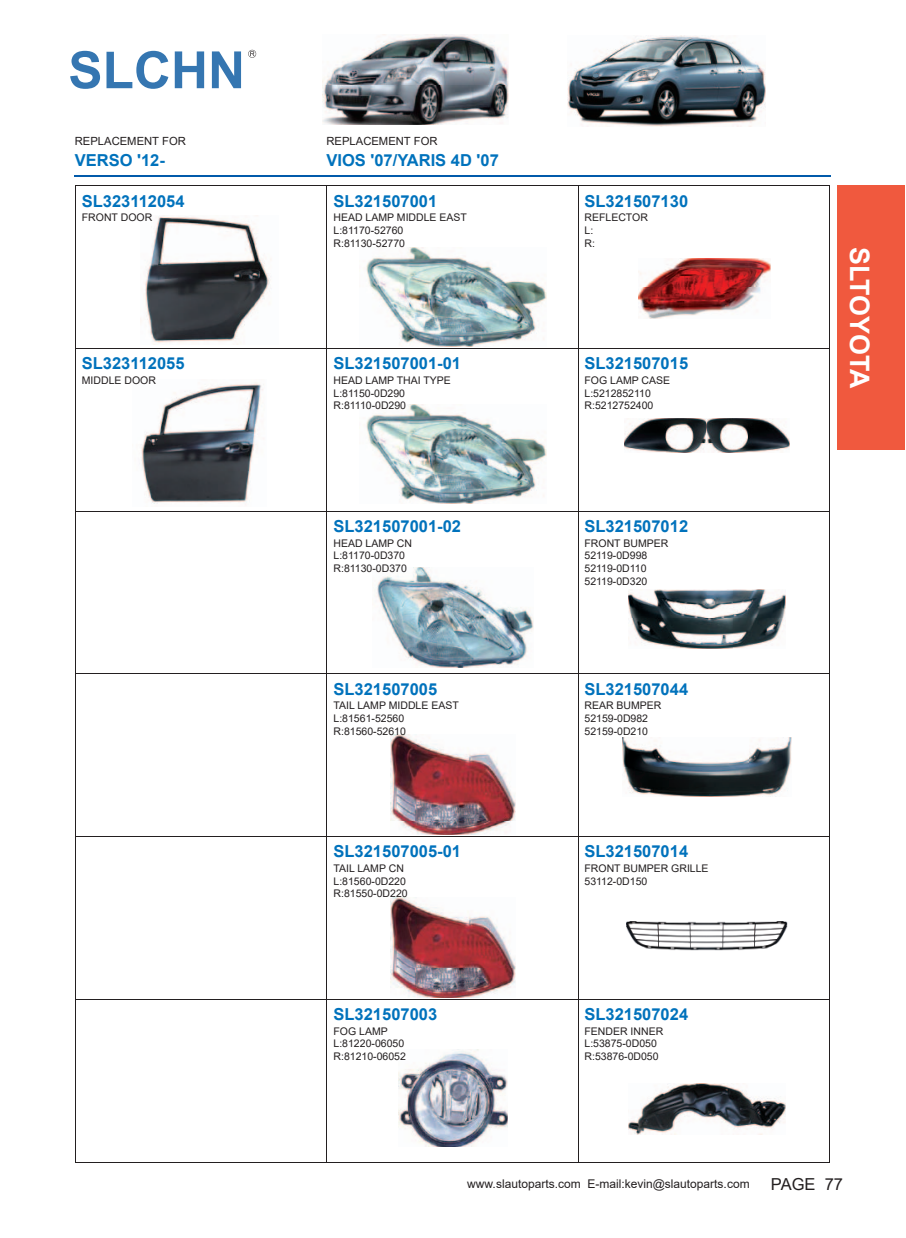
<style>
.page{position:relative;width:906px;height:1238px;background:#fff}
.page>*{position:absolute;margin:0;border:0;box-sizing:border-box;transform-origin:0 0}
.t1{font:700 26.85px "Arial";color:#fff}
.t2{font:700 16.5px "Arial";color:#0072bc}
.t3{font:16.5px "Arial";color:#231f20}
.t4{font:12px "Arial";color:#231f20}
.t5{font:11.25px "Arial";color:#231f20}
.t6{font:10.5px/12.6px "Arial";color:#231f20}
</style>
<div class="page">
<hr style="left:75px;top:185px;width:252px;height:1px;background:#231f20">
<hr style="left:327px;top:185px;width:251px;height:1px;background:#231f20">
<hr style="left:578px;top:185px;width:251px;height:1px;background:#231f20">
<hr style="left:76px;top:348px;width:251px;height:1px;background:#231f20">
<hr style="left:327px;top:348px;width:251px;height:1px;background:#231f20">
<hr style="left:578px;top:348px;width:251px;height:1px;background:#231f20">
<hr style="left:76px;top:511px;width:251px;height:1px;background:#231f20">
<hr style="left:327px;top:511px;width:251px;height:1px;background:#231f20">
<hr style="left:578px;top:511px;width:251px;height:1px;background:#231f20">
<hr style="left:76px;top:673px;width:251px;height:1px;background:#231f20">
<hr style="left:327px;top:673px;width:251px;height:1px;background:#231f20">
<hr style="left:578px;top:673px;width:251px;height:1px;background:#231f20">
<hr style="left:76px;top:836px;width:251px;height:1px;background:#231f20">
<hr style="left:327px;top:836px;width:251px;height:1px;background:#231f20">
<hr style="left:578px;top:836px;width:251px;height:1px;background:#231f20">
<hr style="left:76px;top:999px;width:251px;height:1px;background:#231f20">
<hr style="left:327px;top:999px;width:251px;height:1px;background:#231f20">
<hr style="left:578px;top:999px;width:251px;height:1px;background:#231f20">
<hr style="left:75px;top:1162px;width:252px;height:1px;background:#231f20">
<hr style="left:327px;top:1162px;width:251px;height:1px;background:#231f20">
<hr style="left:578px;top:1162px;width:251px;height:1px;background:#231f20">
<hr style="left:75px;top:185px;width:1px;height:163px;background:#231f20">
<hr style="left:327px;top:185px;width:1px;height:163px;background:#231f20">
<hr style="left:578px;top:185px;width:1px;height:163px;background:#231f20">
<hr style="left:829px;top:185px;width:1px;height:163px;background:#231f20">
<hr style="left:75px;top:348px;width:1px;height:163px;background:#231f20">
<hr style="left:327px;top:348px;width:1px;height:163px;background:#231f20">
<hr style="left:578px;top:348px;width:1px;height:163px;background:#231f20">
<hr style="left:829px;top:348px;width:1px;height:163px;background:#231f20">
<hr style="left:75px;top:511px;width:1px;height:163px;background:#231f20">
<hr style="left:327px;top:511px;width:1px;height:162px;background:#231f20">
<hr style="left:578px;top:511px;width:1px;height:162px;background:#231f20">
<hr style="left:829px;top:511px;width:1px;height:163px;background:#231f20">
<hr style="left:75px;top:674px;width:1px;height:162px;background:#231f20">
<hr style="left:327px;top:674px;width:1px;height:162px;background:#231f20">
<hr style="left:578px;top:674px;width:1px;height:162px;background:#231f20">
<hr style="left:829px;top:674px;width:1px;height:162px;background:#231f20">
<hr style="left:75px;top:836px;width:1px;height:163px;background:#231f20">
<hr style="left:327px;top:837px;width:1px;height:162px;background:#231f20">
<hr style="left:578px;top:837px;width:1px;height:162px;background:#231f20">
<hr style="left:829px;top:836px;width:1px;height:163px;background:#231f20">
<hr style="left:75px;top:999px;width:1px;height:163px;background:#231f20">
<hr style="left:327px;top:999px;width:1px;height:163px;background:#231f20">
<hr style="left:578px;top:999px;width:1px;height:163px;background:#231f20">
<hr style="left:829px;top:999px;width:1px;height:163px;background:#231f20">
<hr style="left:75px;top:175px;width:756px;height:1px;background:#015aaa">
<img style="left:322px;top:34px;width:186px;height:90px">
<img style="left:140px;top:215px;width:131px;height:129px">
<img style="left:141px;top:382px;width:122px;height:122px">
<img style="left:366px;top:247px;width:180px;height:99px">
<img style="left:366px;top:404px;width:180px;height:99px">
<img style="left:376px;top:567px;width:157px;height:101px">
<img style="left:391px;top:734px;width:124px;height:100px">
<img style="left:391px;top:897px;width:124px;height:100px">
<img style="left:399px;top:1049px;width:108px;height:97px">
<img style="left:624px;top:418px;width:165px;height:35px">
<img style="left:639px;top:258px;width:132px;height:60px">
<img style="left:628px;top:589px;width:158px;height:59px">
<img style="left:626px;top:921px;width:161px;height:29px">
<img style="left:622px;top:737px;width:169px;height:59px">
<img style="left:628px;top:1083px;width:157px;height:51px">
<img style="left:567px;top:35px;width:198px;height:91px">
<svg style="left:592px;top:74px;width:7px;height:4px"></svg>
<svg style="left:70px;top:51px;width:30px;height:38px"></svg>
<svg style="left:106px;top:51px;width:62px;height:38px"></svg>
<svg style="left:175px;top:51px;width:29px;height:37px"></svg>
<svg style="left:212px;top:51px;width:29px;height:37px"></svg>
<svg style="left:248px;top:50px;width:8px;height:8px"></svg>
<div style="left:838px;top:185px;width:66px;height:264px;background:#f0593e"></div>
<p class="t5" style="left:75px;top:134px;width:113px">REPLACEMENT FOR</p>
<h2 class="t2" style="left:75px;top:151px;width:92px">VERSO '12-</h2>
<h2 class="t2" style="left:82px;top:192px;width:104px">SL323112054</h2>
<p class="t6" style="left:82px;top:211px;width:72px">FRONT DOOR</p>
<h2 class="t2" style="left:82px;top:354px;width:104px">SL323112055</h2>
<p class="t6" style="left:82px;top:374px;width:76px">MIDDLE DOOR</p>
<p class="t5" style="left:326px;top:134px;width:113px">REPLACEMENT FOR</p>
<h2 class="t2" style="left:326px;top:151px;width:174px">VIOS '07/YARIS 4D '07</h2>
<h2 class="t2" style="left:333px;top:192px;width:105px">SL321507001</h2>
<p class="t6" style="left:333px;top:211px;width:135px">HEAD LAMP MIDDLE EAST<br>L:81170-52760<br>R:81130-52770</p>
<h2 class="t2" style="left:333px;top:354px;width:129px">SL321507001-01</h2>
<p class="t6" style="left:333px;top:374px;width:119px">HEAD LAMP THAI TYPE<br>L:81150-0D290<br>R:81110-0D290</p>
<h2 class="t2" style="left:333px;top:517px;width:129px">SL321507001-02</h2>
<p class="t6" style="left:333px;top:536px;width:80px">HEAD LAMP CN<br>L:81170-0D370<br>R:81130-0D370</p>
<h2 class="t2" style="left:333px;top:679px;width:105px">SL321507005</h2>
<p class="t6" style="left:333px;top:699px;width:127px">TAIL LAMP MIDDLE EAST<br>L:81561-52560<br>R:81560-52610</p>
<h2 class="t2" style="left:333px;top:842px;width:129px">SL321507005-01</h2>
<p class="t6" style="left:333px;top:862px;width:76px">TAIL LAMP CN<br>L:81560-0D220<br>R:81550-0D220</p>
<h2 class="t2" style="left:333px;top:1005px;width:105px">SL321507003</h2>
<p class="t6" style="left:333px;top:1024px;width:74px">FOG LAMP<br>L:81220-06050<br>R:81210-06052</p>
<h2 class="t2" style="left:584px;top:192px;width:105px">SL321507130</h2>
<p class="t6" style="left:584px;top:211px;width:65px">REFLECTOR<br>L:<br>R:</p>
<h2 class="t2" style="left:584px;top:354px;width:105px">SL321507015</h2>
<p class="t6" style="left:584px;top:374px;width:87px">FOG LAMP CASE<br>L:5212852110<br>R:5212752400</p>
<h2 class="t2" style="left:584px;top:517px;width:105px">SL321507012</h2>
<p class="t6" style="left:584px;top:536px;width:85px">FRONT BUMPER<br>52119-0D998<br>52119-0D110<br>52119-0D320</p>
<h2 class="t2" style="left:584px;top:679px;width:105px">SL321507044</h2>
<p class="t6" style="left:584px;top:699px;width:79px">REAR BUMPER<br>52159-0D982<br>52159-0D210</p>
<h2 class="t2" style="left:584px;top:842px;width:105px">SL321507014</h2>
<p class="t6" style="left:584px;top:862px;width:126px">FRONT BUMPER GRILLE<br>53112-0D150</p>
<h2 class="t2" style="left:584px;top:1005px;width:105px">SL321507024</h2>
<p class="t6" style="left:584px;top:1024px;width:80px">FENDER INNER<br>L:53875-0D050<br>R:53876-0D050</p>
<h1 class="t1" style="left:874px;top:247px;width:143px;rotate:90deg">SLTOYOTA</h1>
<p class="t4" style="left:467px;top:1177px;width:284px">www.slautoparts.com E-mail:kevin@slautoparts.com</p>
<h2 class="t3" style="left:771px;top:1174px;width:74px">PAGE 77</h2>
</div>
